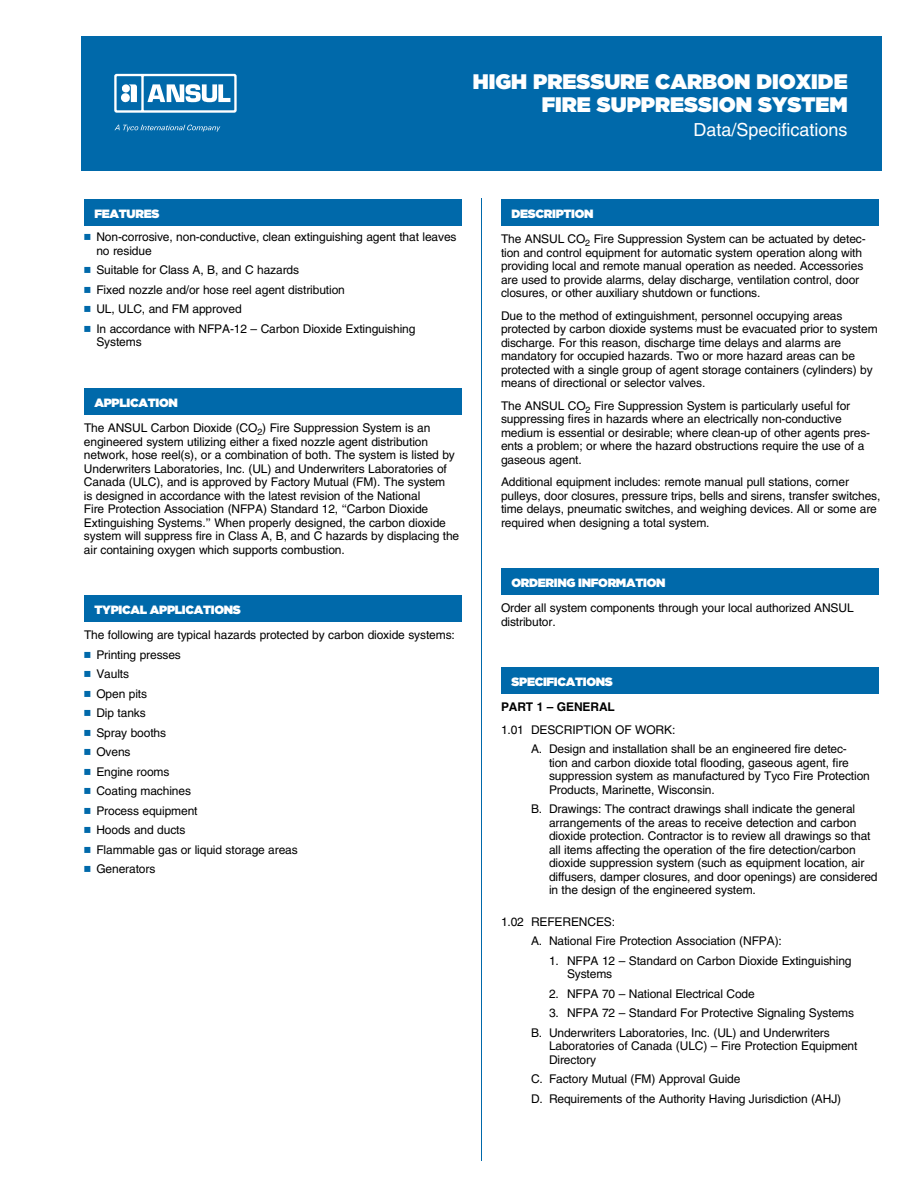
<style>
.page{position:relative;width:918px;height:1188px;background:#fff}
.page>*{position:absolute;margin:0;border:0;box-sizing:border-box;transform-origin:0 0}
.t1{font:900 21px "Gotham";color:#fff}
.t2{font:18px "Helvetica";color:#fff}
.t3{font:12px/13.5px "Helvetica";letter-spacing:-.01em;color:#000}
.t4{font:900 12px "Gotham";letter-spacing:-.025em;color:#fff}
.t5{font:700 12px "Helvetica";letter-spacing:-.01em;color:#000}
.s1{font-family:"Universal Newswith Comm Pi";color:#0069aa}
</style>
<div class="page">
<div style="left:84px;top:200px;width:378px;height:26px;background:#0069aa"></div>
<div style="left:84px;top:388px;width:378px;height:28px;background:#0069aa"></div>
<div style="left:84px;top:596px;width:378px;height:26px;background:#0069aa"></div>
<div style="left:501px;top:200px;width:378px;height:26px;background:#0069aa"></div>
<div style="left:501px;top:568px;width:378px;height:28px;background:#0069aa"></div>
<div style="left:501px;top:668px;width:378px;height:26px;background:#0069aa"></div>
<hr style="left:481px;top:198px;width:1px;height:963px;background:#0069aa">
<div style="left:81px;top:36px;width:801px;height:135px;background:#0069aa"></div>
<svg style="left:114px;top:74px;width:123px;height:39px"></svg>
<svg style="left:114px;top:125px;width:106px;height:7px"></svg>
<h1 class="t1" style="left:473px;top:70px;width:257px">HIGH PRESSURE CARBON</h1>
<h1 class="t1" style="left:756px;top:70px;width:93px">DIOXIDE</h1>
<h1 class="t1" style="left:542px;top:92px;width:182px">FIRE SUPPRESSION</h1>
<h1 class="t1" style="left:758px;top:92px;width:91px">SYSTEM</h1>
<h2 class="t2" style="left:694px;top:119px;width:156px">Data/Specifications</h2>
<p class="t4" style="left:94px;top:207px;width:66px">FEATURES</p>
<p class="t3" style="left:96px;top:231px;width:362px;text-indent:-12px"><span class="s1">n</span> Non-corrosive, non-conductive, clean extinguishing agent that leaves no residue</p>
<p class="t3" style="left:84px;top:261px;width:333px;line-height:19.5px"><span class="s1">n</span> Suitable for Class A, B, and C hazards<br><span class="s1">n</span> Fixed nozzle and/or hose reel agent distribution<br><span class="s1">n</span> UL, ULC, and FM approved<br><span class="s1">n</span> In accordance with NFPA-12 – Carbon Dioxide Extinguishing</p>
<p class="t3" style="left:96px;top:336px;width:47px">Systems</p>
<p class="t4" style="left:94px;top:396px;width:85px">APPLICATION</p>
<p class="t3" style="left:84px;top:421px;width:377px">The ANSUL Carbon Dioxide (CO<sub>2</sub>) Fire Suppression System is an engineered system utilizing either a fixed nozzle agent distribution network, hose reel(s), or a combination of both. The system is listed by Underwriters Laboratories, Inc. (UL) and Underwriters Laboratories of Canada (ULC), and is approved by Factory Mutual (FM). The system<br>is designed in accordance with the latest revision of the National<br>Fire Protection Association (NFPA) Standard 12, ‘‘Carbon Dioxide Extinguishing Systems.’’ When properly designed, the carbon dioxide system will suppress fire in Class A, B, and C hazards by displacing the air containing oxygen which supports combustion.</p>
<p class="t4" style="left:94px;top:603px;width:73px">TYPICAL APPLIC</p>
<p class="t4" style="left:194px;top:603px;width:49px">ATIONS</p>
<p class="t3" style="left:84px;top:625px;width:372px;line-height:19.5px">The following are typical hazards protected by carbon dioxide systems: <span class="s1">n</span> Printing presses<br><span class="s1">n</span> Vaults<br><span class="s1">n</span> Open pits<br><span class="s1">n</span> Dip tanks<br><span class="s1">n</span> Spray booths<br><span class="s1">n</span> Ovens<br><span class="s1">n</span> Engine rooms<br><span class="s1">n</span> Coating machines<br><span class="s1">n</span> Process equipment<br><span class="s1">n</span> Hoods and ducts<br><span class="s1">n</span> Flammable gas or liquid storage areas<br><span class="s1">n</span> Generators</p>
<p class="t4" style="left:512px;top:207px;width:68px">DESCRIPTION</p>
<p class="t3" style="left:501px;top:232px;width:366px">The ANSUL CO<sub>2</sub> Fire Suppression System can be actuated by detec&shy;tion and control equipment for automatic system operation along with providing local and remote manual operation as needed. Accessories are used to provide alarms, delay discharge, ventilation control, door closures, or other auxiliary shutdown or functions.</p>
<p class="t3" style="left:501px;top:309px;width:378px">Due to the method of extinguishment, personnel occupying areas protected by carbon dioxide systems must be evacuated prior to system discharge. For this reason, discharge time delays and alarms are mandatory for occupied hazards. Two or more hazard areas can be protected with a single group of agent storage containers (cylinders) by means of directional or selector valves.</p>
<p class="t3" style="left:501px;top:399px;width:371px">The ANSUL CO<sub>2</sub> Fire Suppression System is particularly useful for suppressing fires in hazards where an electrically non-conductive medium is essential or desirable; where clean-up of other agents pres&shy;ents a problem; or where the hazard obstructions require the use of a gaseous agent.</p>
<p class="t3" style="left:501px;top:475px;width:381px">Additional equipment includes: remote manual pull stations, corner pulleys, door closures, pressure trips, bells and sirens, transfer switches, time delays, pneumatic switches, and weighing devices. All or some are required when designing a total system.</p>
<p class="t4" style="left:512px;top:576px;width:140px">ORDERING INFORMATION</p>
<p class="t3" style="left:501px;top:601px;width:354px">Order all system components through your local authorized ANSUL distributor.</p>
<p class="t4" style="left:512px;top:675px;width:103px">SPECI FICATIONS</p>
<p class="t5" style="left:501px;top:699px;width:115px">PART 1 – GENERAL</p>
<p class="t3" style="left:531px;top:720px;width:317px;line-height:19.5px;text-indent:-30px">1.01 DESCRIPTION OF WORK:<br>A. Design and installation shall be an engineered fire detec-</p>
<p class="t3" style="left:549px;top:756px;width:322px">tion and carbon dioxide total flooding, gaseous agent, fire suppression system as manufactured by Tyco Fire Protection<br>Products, Marinette, Wisconsin.</p>
<p class="t3" style="left:549px;top:802px;width:330px;text-indent:-18px">B. Drawings: The contract drawings shall indicate the general arrangements of the areas to receive detection and carbon dioxide protection. Contractor is to review all drawings so that all items affecting the operation of the fire detection/carbon dioxide suppression system (such as equipment location, air diffusers, damper closures, and door openings) are considered in the design of the engineered system.</p>
<p class="t3" style="left:531px;top:912px;width:252px;line-height:19.5px;text-indent:-30px">1.02 REFERENCES:<br>A. National Fire Protection Association (NFPA):</p>
<p class="t3" style="left:567px;top:954px;width:286px;text-indent:-18px">1. NFPA 12 – Standard on Carbon Dioxide Extinguishing<br>Systems</p>
<p class="t3" style="left:549px;top:987px;width:207px">2. NFPA 70 – National Electrical Code</p>
<p class="t3" style="left:531px;top:1003px;width:325px;line-height:19.5px;text-indent:18px">3. NFPA 72 – Standard For Protective Signaling Systems<br>B. Underwriters Laboratories, Inc. (UL) and Underwriters</p>
<p class="t3" style="left:549px;top:1039px;width:310px">Laboratories of Canada (ULC) – Fire Protection Equipment<br>Directory</p>
<p class="t3" style="left:531px;top:1069px;width:312px;line-height:19.5px">C. Factory Mutual (FM) Approval Guide<br>D. Requirements of the Authority Having Jurisdiction (AHJ)</p>
</div>
